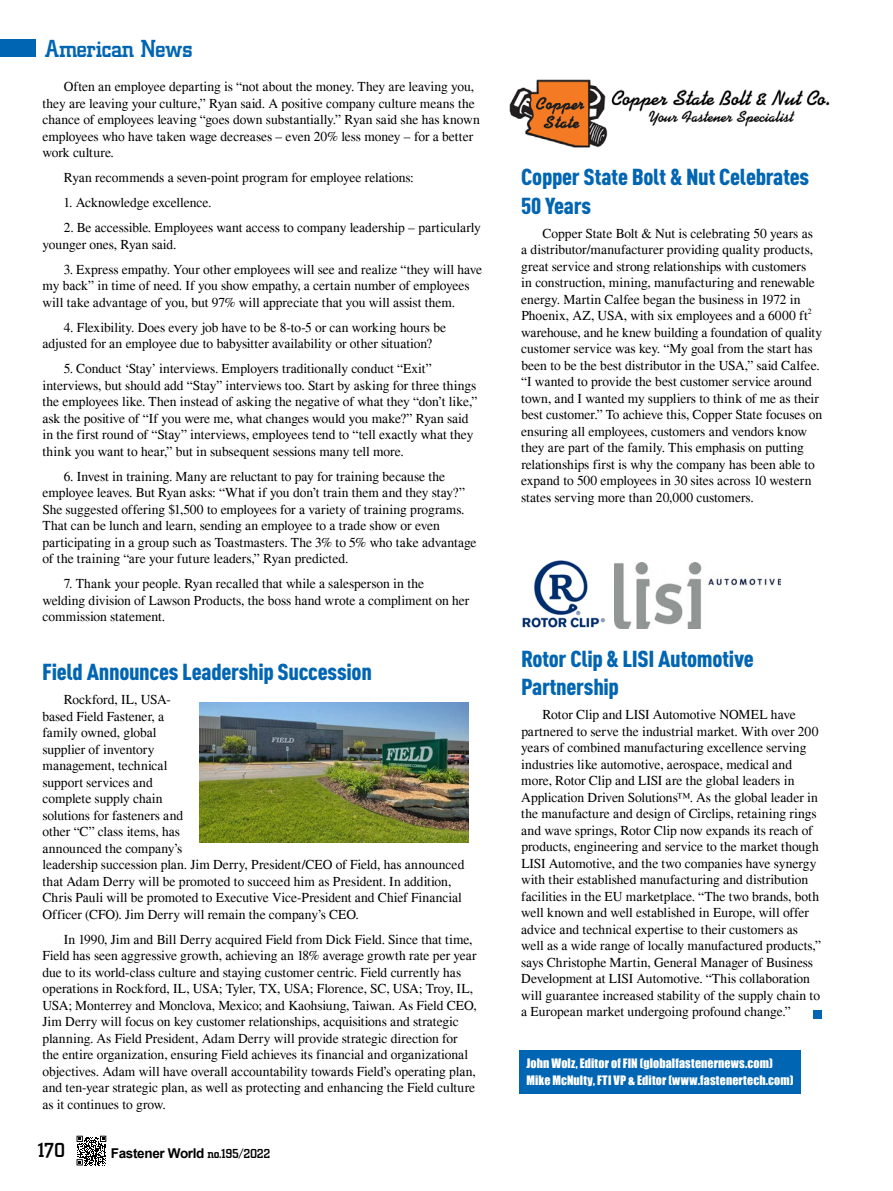
<style>
.page{position:relative;width:893px;height:1191px;background:#fff}
.page>*{position:absolute;margin:0;border:0;box-sizing:border-box;transform-origin:0 0}
.t1{font:500 25.5px "City D";letter-spacing:-.025em;color:#0065b2}
.t2{font:900 22.8px/28.5px "DIN Cond";letter-spacing:-.015em;color:#0065b2;scale:1.05 1}
.t3{font:500 21px "City D";color:#000}
.t4{font:13.5px/16.5px "Times";color:#000}
.t5{font:700 13.5px "Arial";letter-spacing:-.025em;color:#000}
.t6{font:12px/16.2px "Impact";letter-spacing:.01em;color:#fff}
.t7{font:7.8px "Times";color:#000}
.s1{font-family:"City D";font-weight:500}
</style>
<div class="page">
<div style="left:0;top:40px;width:36px;height:17px;background:#0065b2"></div>
<svg style="left:77px;top:1135px;width:29px;height:30px"></svg>
<img style="left:509px;top:79px;width:321px;height:69px">
<img style="left:522px;top:560px;width:84px;height:68px">
<img style="left:615px;top:562px;width:166px;height:67px">
<img style="left:200px;top:702px;width:268px;height:140px">
<div style="left:814px;top:1010px;width:8px;height:8px;background:#0065b2"></div>
<div style="left:519px;top:1050px;width:281px;height:43px;background:#0065b2"></div>
<h1 class="t1" style="left:45px;top:35px;width:149px">American News</h1>
<p class="t4" style="left:43px;top:78px;width:439px;text-indent:21px">Often an employee departing is “not about the money. They are leaving you, they are leaving your culture,” Ryan said. A positive company culture means the chance of employees leaving “goes down substantially.” Ryan said she has known employees who have taken wage decreases – even 20% less money – for a better work culture.</p>
<p class="t4" style="left:64px;top:169px;width:352px">Ryan recommends a seven-point program for employee relations:</p>
<p class="t4" style="left:64px;top:194px;width:150px">1. Acknowledge excellence.</p>
<p class="t4" style="left:43px;top:219px;width:440px;text-indent:21px">2. Be accessible. Employees want access to company leadership – particularly younger ones, Ryan said.</p>
<p class="t4" style="left:43px;top:261px;width:441px;text-indent:21px">3. Express empathy. Your other employees will see and realize “they will have my back” in time of need. If you show empathy, a certain number of employees will take advantage of you, but 97% will appreciate that you will assist them.</p>
<p class="t4" style="left:42px;top:319px;width:405px;text-indent:21px">4. Flexibility. Does every job have to be 8-to-5 or can working hours be adjusted for an employee due to babysitter availability or other situation?</p>
<p class="t4" style="left:42px;top:360px;width:436px;text-indent:21px">5. Conduct ‘Stay’ interviews. Employers traditionally conduct “Exit” interviews, but should add “Stay” interviews too. Start by asking for three things the employees like. Then instead of asking the negative of what they “don’t like,” ask the positive of “If you were me, what changes would you make?” Ryan said in the first round of “Stay” interviews, employees tend to “tell exactly what they think you want to hear,” but in subsequent sessions many tell more.</p>
<p class="t4" style="left:42px;top:468px;width:436px;text-indent:21px">6. Invest in training. Many are reluctant to pay for training because the employee leaves. But Ryan asks: “What if you don’t train them and they stay?” She suggested offering $1,500 to employees for a variety of training programs.<br>That can be lunch and learn, sending an employee to a trade show or even participating in a group such as Toastmasters. The 3% to 5% who take advantage of the training “are your future leaders,” Ryan predicted.</p>
<p class="t4" style="left:42px;top:575px;width:428px;text-indent:21px">7. Thank your people. Ryan recalled that while a salesperson in the welding division of Lawson Products, the boss hand wrote a compliment on her commission statement.</p>
<h2 class="t2" style="left:42px;top:657px;width:315px">Field Announces Leadership Succession</h2>
<p class="t4" style="left:42px;top:691px;width:423px;text-indent:21px">Rockford, IL, USA-<br>based Field Fastener, a<br>family owned, global<br>supplier of inventory<br>management, technical<br>support services and<br>complete supply chain<br>solutions for fasteners and<br>other “C” class items, has<br>announced the company’s<br>leadership succession plan. Jim Derry, President/CEO of Field, has announced that Adam Derry will be promoted to succeed him as President. In addition, Chris Pauli will be promoted to Executive Vice-President and Chief Financial Officer (CFO). Jim Derry will remain the company’s CEO.</p>
<p class="t4" style="left:42px;top:931px;width:436px;text-indent:21px">In 1990, Jim and Bill Derry acquired Field from Dick Field. Since that time, Field has seen aggressive growth, achieving an 18% average growth rate per year due to its world-class culture and staying customer centric. Field currently has operations in Rockford, IL, USA; Tyler, TX, USA; Florence, SC, USA; Troy, IL, USA; Monterrey and Monclova, Mexico; and Kaohsiung, Taiwan. As Field CEO, Jim Derry will focus on key customer relationships, acquisitions and strategic planning. As Field President, Adam Derry will provide strategic direction for the entire organization, ensuring Field achieves its financial and organizational objectives. Adam will have overall accountability towards Field’s operating plan, and ten-year strategic plan, as well as protecting and enhancing the Field culture as it continues to grow.</p>
<h3 class="t3" style="left:37px;top:1138px;width:29px">170</h3>
<p class="t5" style="left:111px;top:1144px;width:161px">Fastener World <span class="s1">no.195/2022</span></p>
<h2 class="t2" style="left:521px;top:162px;width:276px">Copper State Bolt &amp; Nut Celebrates<br>50 Years</h2>
<p class="t4" style="left:521px;top:225px;width:295px;text-indent:21px">Copper State Bolt &amp; Nut is celebrating 50 years as a distributor/manufacturer providing quality products, great service and strong relationships with customers in construction, mining, manufacturing and renewable energy. Martin Calfee began the business in 1972 in Phoenix, AZ, USA, with six employees and a 6000 ft</p>
<p class="t7" style="left:808px;top:306px;width:5px">2</p>
<p class="t4" style="left:521px;top:324px;width:303px">warehouse, and he knew building a foundation of quality customer service was key. “My goal from the start has been to be the best distributor in the USA,” said Calfee. “I wanted to provide the best customer service around town, and I wanted my suppliers to think of me as their best customer.” To achieve this, Copper State focuses on ensuring all employees, customers and vendors know they are part of the family. This emphasis on putting relationships first is why the company has been able to expand to 500 employees in 30 sites across 10 western states serving more than 20,000 customers.</p>
<h2 class="t2" style="left:521px;top:643px;width:223px">Rotor Clip &amp; LISI Automotive<br>Partnership</h2>
<p class="t4" style="left:521px;top:706px;width:301px;text-indent:21px">Rotor Clip and LISI Automotive NOMEL have partnered to serve the industrial market. With over 200 years of combined manufacturing excellence serving industries like automotive, aerospace, medical and more, Rotor Clip and LISI are the global leaders in Application Driven Solutions™. As the global leader in the manufacture and design of Circlips, retaining rings and wave springs, Rotor Clip now expands its reach of products, engineering and service to the market though LISI Automotive, and the two companies have synergy with their established manufacturing and distribution facilities in the EU marketplace. “The two brands, both well known and well established in Europe, will offer advice and technical expertise to their customers as well as a wide range of locally manufactured products,” says Christophe Martin, General Manager of Business Development at LISI Automotive. “This collaboration will guarantee increased stability of the supply chain to a European market undergoing profound change.”</p>
<p class="t6" style="left:526px;top:1055px;width:269px">John Wolz, Editor of FIN (globalfastenernews.com)<br>Mike McNulty, FTI VP &amp; Editor (www.fastenertech.com)</p>
</div>
